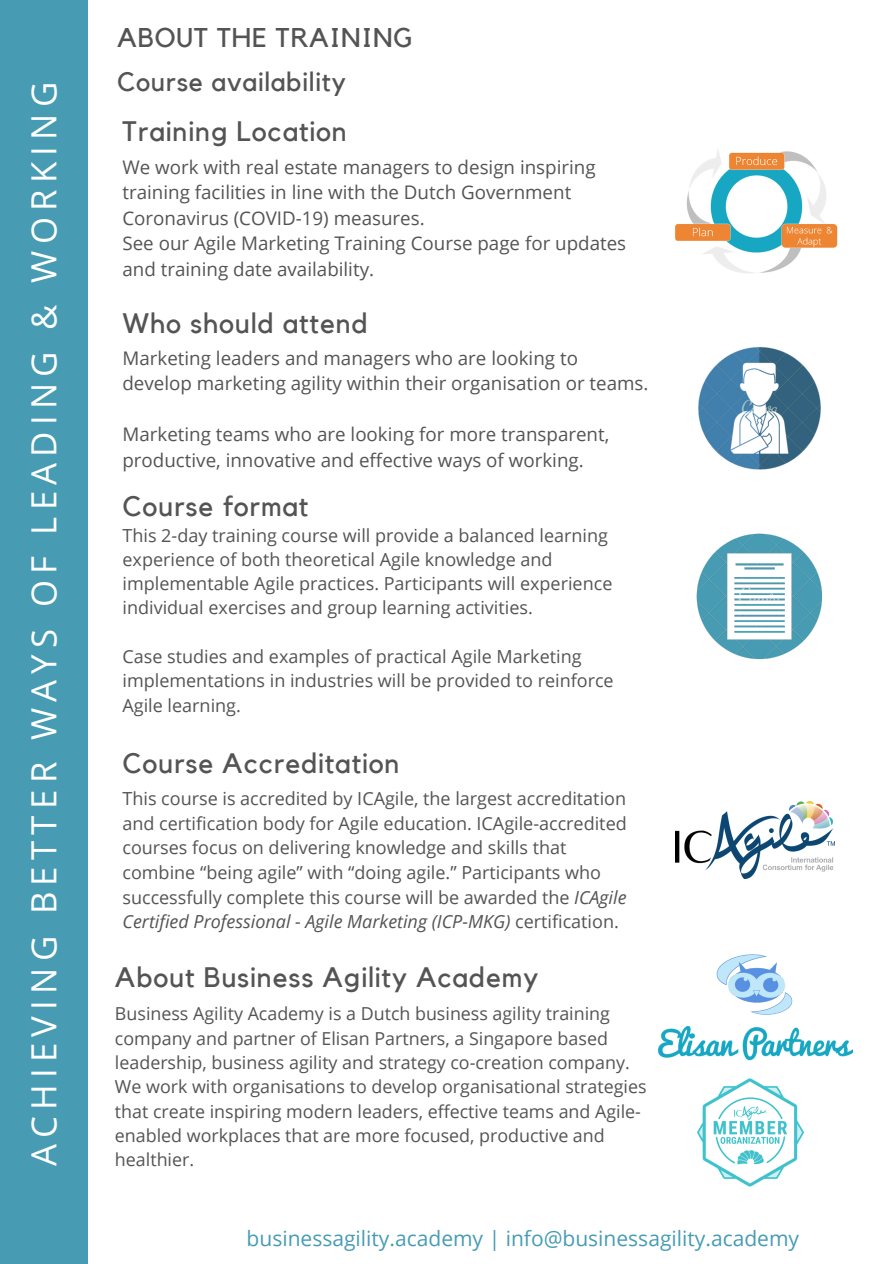
<style>
.page{position:relative;width:894px;height:1264px;background:#fff}
.page>*{position:absolute;margin:0;border:0;box-sizing:border-box;transform-origin:0 0}
.t1{font:34.8px "Open Sans";letter-spacing:.18em;color:#fff}
.t2{font:28.05px "Kollektif";letter-spacing:.03em;color:#545454}
.t3{font:27px "Kollektif";letter-spacing:.03em;color:#545454}
.t4{font:26.55px "Kollektif";letter-spacing:.03em;color:#545454}
.t5{font:21px "Open Sans";color:#479cb3}
.t6{font:18.75px/25.5px "Open Sans";color:#545454}
.t7{font:18px/24.5px "Open Sans";color:#545454}
.t8{font:17.85px/24.3px "Open Sans";color:#545454}
.s1{font-style:italic}
</style>
<div class="page">
<div style="left:0;top:0;width:88px;height:1263px;background:#479cb3"></div>
<img style="left:675px;top:802px;width:158px;height:76px">
<img style="left:696px;top:533px;width:127px;height:127px">
<img style="left:698px;top:346px;width:123px;height:124px">
<img style="left:657px;top:1026px;width:194px;height:35px">
<img style="left:697px;top:1078px;width:108px;height:109px">
<img style="left:675px;top:150px;width:163px;height:123px">
<img style="left:716px;top:954px;width:77px;height:61px">
<h1 class="t1" style="left:19px;top:1166px;width:1085px;rotate:-90deg">ACHIEVING BETTER WAYS OF LEADING &amp; WORKING</h1>
<h3 class="t3" style="left:117px;top:25px;width:297px">ABOUT THE TRAINING</h3>
<h3 class="t4" style="left:117px;top:70px;width:230px">Course availability</h3>
<h2 class="t2" style="left:122px;top:119px;width:226px">Training Location</h2>
<p class="t6" style="left:122px;top:154px;width:505px">We work with real estate managers to design inspiring training facilities in line with the Dutch Government Coronavirus (COVID-19) measures.<br>See our Agile Marketing Training Course page for updates and training date availability.</p>
<h2 class="t2" style="left:122px;top:311px;width:247px">Who should attend</h2>
<p class="t6" style="left:122px;top:345px;width:527px">Marketing leaders and managers who are looking to develop marketing agility within their organisation or teams.</p>
<p class="t6" style="left:122px;top:421px;width:488px">Marketing teams who are looking for more transparent, productive, innovative and effective ways of working.</p>
<h2 class="t2" style="left:122px;top:493px;width:187px">Course format</h2>
<p class="t7" style="left:122px;top:522px;width:491px">This 2-day training course will provide a balanced learning experience of both theoretical Agile knowledge and implementable Agile practices. Participants will experience individual exercises and group learning activities.</p>
<p class="t7" style="left:122px;top:644px;width:492px">Case studies and examples of practical Agile Marketing implementations in industries will be provided to reinforce<br>Agile learning.</p>
<h2 class="t2" style="left:122px;top:750px;width:278px">Course Accreditation</h2>
<p class="t7" style="left:122px;top:786px;width:505px">This course is accredited by ICAgile, the largest accreditation and certification body for Agile education. ICAgile-accredited courses focus on delivering knowledge and skills that combine “being agile” with “doing agile.” Participants who successfully complete this course will be awarded the <span class="s1">ICAgile Certified Professional - Agile Marketing (ICP-MKG)</span> certification.</p>
<h2 class="t2" style="left:115px;top:963px;width:425px">About Business Agility Academy</h2>
<p class="t8" style="left:115px;top:1001px;width:533px">Business Agility Academy is a Dutch business agility training company and partner of Elisan Partners, a Singapore based leadership, business agility and strategy co-creation company.<br>We work with organisations to develop organisational strategies that create inspiring modern leaders, effective teams and Agile&shy;enabled workplaces that are more focused, productive and</p>
<p class="t8" style="left:115px;top:1147px;width:81px">healthier.</p>
<p class="t5" style="left:246px;top:1223px;width:553px">businessagility.academy | info@businessagility.academy</p>
</div>
